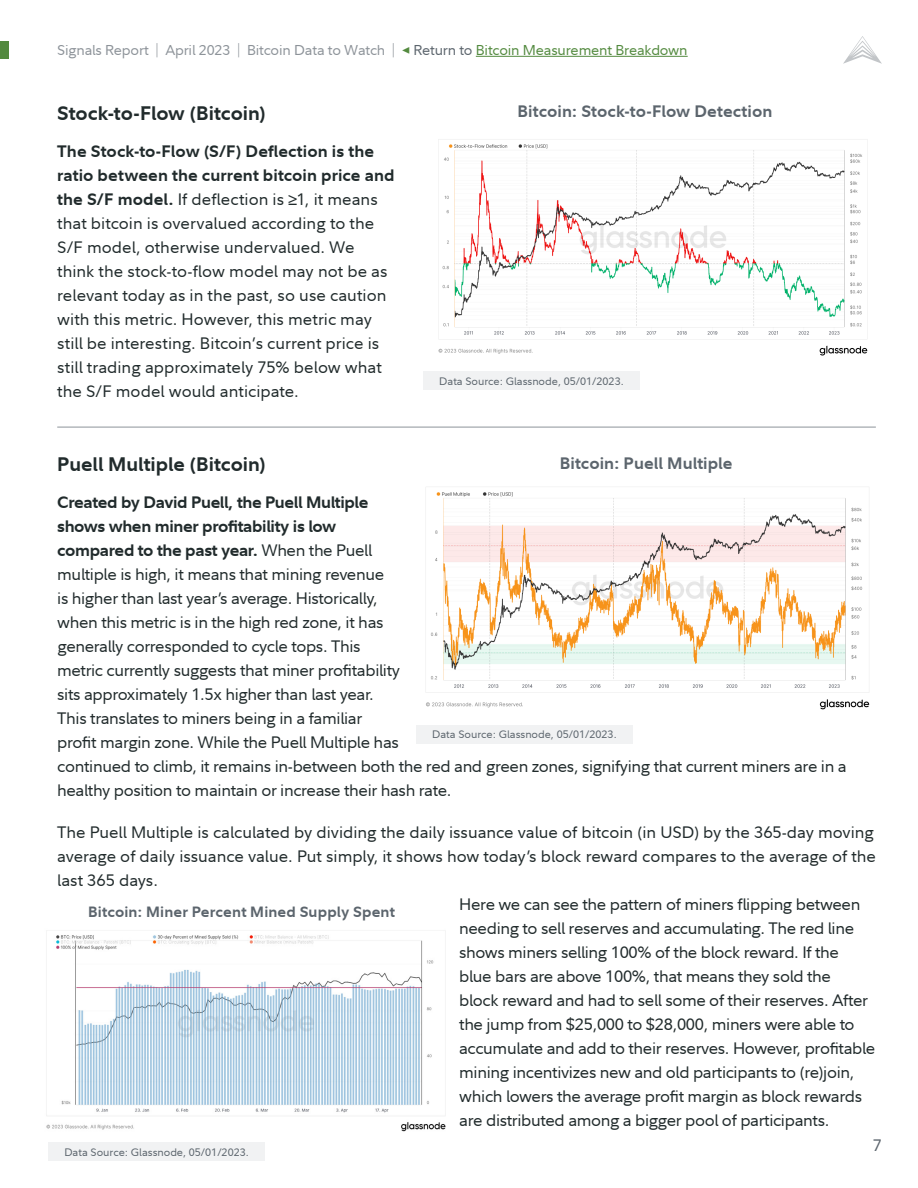
<style>
.page{position:relative;width:918px;height:1188px;background:#fff}
.page>*{position:absolute;margin:0;border:0;box-sizing:border-box;transform-origin:0 0}
.t1{font:700 19.5px "Fidelity Sans";color:#212b2c}
.t2{font:16.5px/24px "Fidelity Sans";letter-spacing:-.02em;color:#212b2c}
.t3{font:16.5px/24px "Fidelity Sans";color:#212b2c}
.t4{font:700 16.5px "Fidelity Sans";letter-spacing:.005em;color:#5c656d}
.t5{font:16.5px "Fidelity Sans";color:#5c656d}
.t6{font:700 14.85px "Fidelity Sans";letter-spacing:.01em;color:#5c656d}
.t7{font:14.25px "Fidelity Sans";letter-spacing:-.01em;color:#8d9399}
.t8{font:10.8px "Fidelity Sans";color:#5c656d}
.s1{font-weight:300}
.s2{font-family:"Minion Pro";color:#538a3f}
.s3{color:#5c656d}
.s4{color:#538a3f}
.s5{font-weight:700}
</style>
<div class="page">
<hr style="left:476px;top:56px;width:212px;height:1px;background:#538a3f">
<div style="left:0;top:41px;width:9px;height:18px;background:#538a3f"></div>
<svg style="left:843px;top:36px;width:39px;height:28px"></svg>
<img style="left:438px;top:139px;width:430px;height:217px">
<hr style="left:57px;top:427px;width:819px;height:1px;background:#8d9399">
<img style="left:46px;top:931px;width:400px;height:201px">
<div style="left:423px;top:371px;width:217px;height:19px;background:#f1f2f3"></div>
<img style="left:426px;top:492px;width:444px;height:218px">
<div style="left:416px;top:725px;width:217px;height:19px;background:#f1f2f3"></div>
<div style="left:48px;top:1143px;width:217px;height:18px;background:#f1f2f3"></div>
<p class="t7" style="left:57px;top:41px;width:632px">Signals Report <span class="s1">|</span> April 2023 <span class="s1">|</span> Bitcoin Data to Watch <span class="s1">|</span> <span class="s2">◀</span> <span class="s3">Return to</span> <span class="s4">Bitcoin Measurement Breakdown</span></p>
<p class="t1" style="left:57px;top:100px;width:210px">Stock-to-Flow (Bitcoin)</p>
<p class="t4" style="left:518px;top:101px;width:256px">Bitcoin: Stock-to-Flow Detection</p>
<p class="t3" style="left:57px;top:139px;width:339px"><span class="s5">The Stock-to-Flow (S/F) Deflection is the ratio between the current bitcoin price and the S/F model.</span> If deflection is ≥1, it means that bitcoin is overvalued according to the S/F model, otherwise undervalued. We think the stock-to-flow model may not be as relevant today as in the past, so use caution with this metric. However, this metric may still be interesting. Bitcoin’s current price is still trading approximately 75% below what the S/F model would anticipate.</p>
<p class="t1" style="left:57px;top:451px;width:210px">Puell Multiple (Bitcoin)</p>
<p class="t8" style="left:439px;top:374px;width:186px">Data Source: Glassnode, 05/01/2023.</p>
<p class="t4" style="left:560px;top:452px;width:174px">Bitcoin: Puell Multiple</p>
<p class="t2" style="left:57px;top:491px;width:791px"><span class="s5">Created by David Puell, the Puell Multiple<br>shows when miner profitability is low<br>compared to the past year.</span> When the Puell<br>multiple is high, it means that mining revenue<br>is higher than last year’s average. Historically,<br>when this metric is in the high red zone, it has<br>generally corresponded to cycle tops. This<br>metric currently suggests that miner profitability<br>sits approximately 1.5x higher than last year.<br>This translates to miners being in a familiar<br>profit margin zone. While the Puell Multiple has<br>continued to climb, it remains in-between both the red and green zones, signifying that current miners are in a healthy position to maintain or increase their hash rate.</p>
<p class="t3" style="left:57px;top:821px;width:820px">The Puell Multiple is calculated by dividing the daily issuance value of bitcoin (in USD) by the 365-day moving average of daily issuance value. Put simply, it shows how today’s block reward compares to the average of the last 365 days.</p>
<p class="t2" style="left:459px;top:893px;width:418px">Here we can see the pattern of miners flipping between needing to sell reserves and accumulating. The red line shows miners selling 100% of the block reward. If the blue bars are above 100%, that means they sold the<br>block reward and had to sell some of their reserves. After the jump from $25,000 to $28,000, miners were able to accumulate and add to their reserves. However, profitable mining incentivizes new and old participants to (re)join, which lowers the average profit margin as block rewards are distributed among a bigger pool of participants.</p>
<p class="t8" style="left:432px;top:727px;width:186px">Data Source: Glassnode, 05/01/2023.</p>
<p class="t6" style="left:88px;top:902px;width:308px">Bitcoin: Miner Percent Mined Supply Spent</p>
<p class="t8" style="left:64px;top:1145px;width:186px">Data Source: Glassnode, 05/01/2023.</p>
<p class="t5" style="left:873px;top:1134px;width:11px">7</p>
</div>
